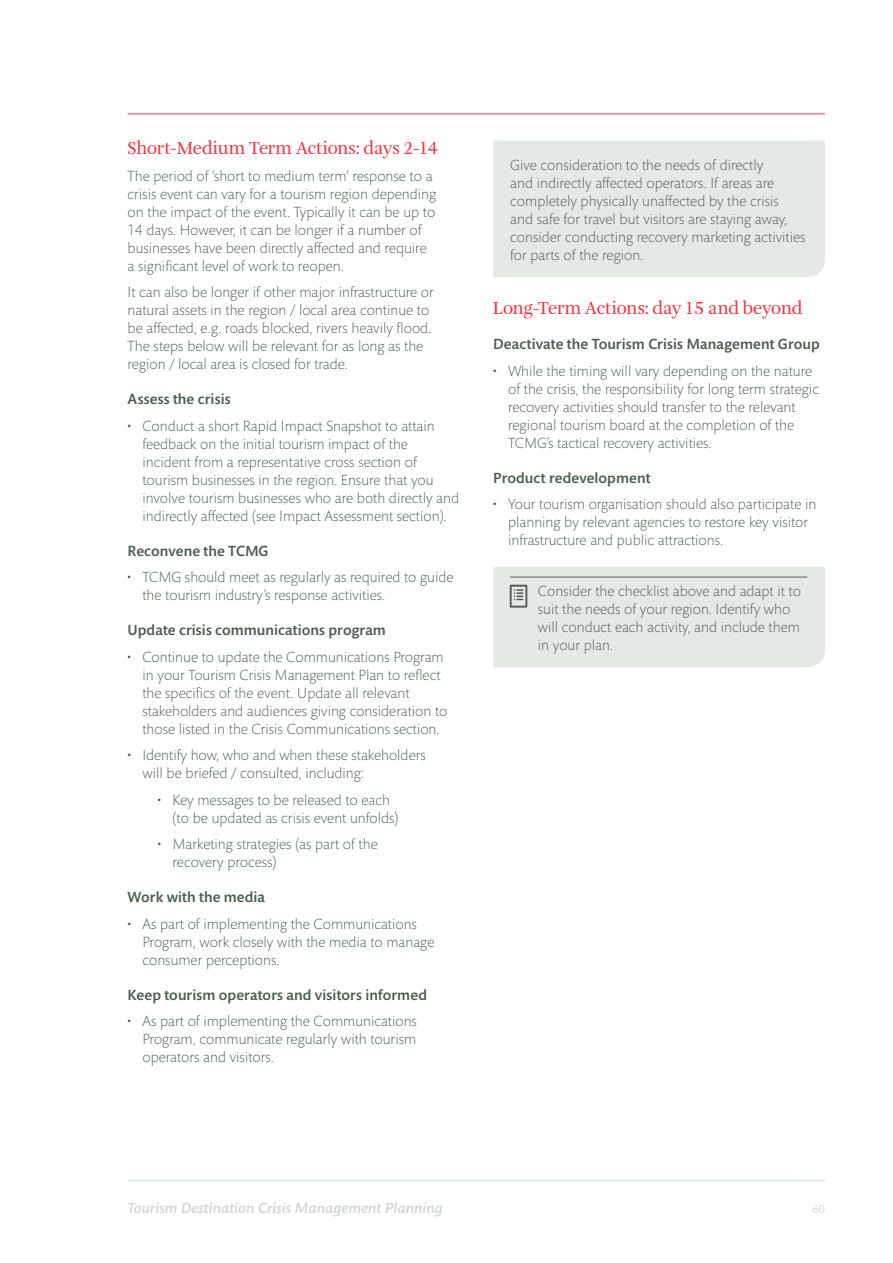
<style>
.page{position:relative;width:893px;height:1263px;background:#fff}
.page>*{position:absolute;margin:0;border:0;box-sizing:border-box;transform-origin:0 0}
.t1{font:18px "Amalia";letter-spacing:-.015em;color:#f7323f}
.t2{font:300 15px/18px "Mundo Sans Pro";color:#4c5b52}
.t3{font:500 15px "Mundo Sans Pro";letter-spacing:.005em;color:#4c5b52}
.t4{font:italic 500 15px "Mundo Sans Pro";color:#d1d8d4}
.t5{font:12px "Mundo Sans Pro";color:#d1d8d4}
</style>
<div class="page">
<hr style="left:128px;top:1180px;width:697px;height:1px;background:#d1d8d4">
<div style="left:493px;top:567px;width:332px;height:100px;background:#e5e9e6"></div>
<hr style="left:128px;top:113px;width:697px;height:1px;background:#f7323f">
<div style="left:493px;top:140px;width:332px;height:137px;background:#e5e9e6"></div>
<p class="t1" style="left:128px;top:138px;width:312px">Short-Medium Term Actions: days 2-14</p>
<p class="t2" style="left:128px;top:167px;width:310px">The period of ‘short to medium term’ response to a crisis event can vary for a tourism region depending on the impact of the event. Typically it can be up to 14 days. However, it can be longer if a number of businesses have been directly affected and require a significant level of work to reopen.</p>
<p class="t2" style="left:128px;top:283px;width:308px">It can also be longer if other major infrastructure or natural assets in the region / local area continue to be affected, e.g. roads blocked, rivers heavily flood.<br>The steps below will be relevant for as long as the region / local area is closed for trade.</p>
<p class="t3" style="left:128px;top:390px;width:105px">Assess the crisis</p>
<p class="t2" style="left:142px;top:417px;width:318px;text-indent:-15px">• Conduct a short Rapid Impact Snapshot to attain feedback on the initial tourism impact of the incident from a representative cross section of tourism businesses in the region. Ensure that you involve tourism businesses who are both directly and indirectly affected (see Impact Assessment section).</p>
<p class="t3" style="left:128px;top:542px;width:143px">Reconvene the TCMG</p>
<p class="t2" style="left:142px;top:568px;width:313px;text-indent:-15px">• TCMG should meet as regularly as required to guide the tourism industry’s response activities.</p>
<p class="t3" style="left:128px;top:621px;width:260px">Update crisis communications program</p>
<p class="t2" style="left:142px;top:648px;width:306px;text-indent:-15px">• Continue to update the Communications Program in your Tourism Crisis Management Plan to reflect the specifics of the event. Update all relevant stakeholders and audiences giving consideration to those listed in the Crisis Communications section.</p>
<p class="t2" style="left:142px;top:746px;width:285px;text-indent:-15px">• Identify how, who and when these stakeholders will be briefed / consulted, including:</p>
<p class="t2" style="left:173px;top:791px;width:227px;text-indent:-15px">• Key messages to be released to each (to be updated as crisis event unfolds)</p>
<p class="t2" style="left:173px;top:835px;width:207px;text-indent:-15px">• Marketing strategies (as part of the recovery process)</p>
<p class="t3" style="left:128px;top:888px;width:139px">Work with the media</p>
<p class="t2" style="left:142px;top:915px;width:294px;text-indent:-15px">• As part of implementing the Communications<br>Program, work closely with the media to manage consumer perceptions.</p>
<p class="t3" style="left:128px;top:986px;width:301px">Keep tourism operators and visitors informed</p>
<p class="t2" style="left:142px;top:1012px;width:276px;text-align:justify;text-indent:-15px">• As part of implementing the Communications Program, communicate regularly with tourism operators and visitors.</p>
<p class="t2" style="left:510px;top:156px;width:297px">Give consideration to the needs of directly<br>and indirectly affected operators. If areas are completely physically unaffected by the crisis<br>and safe for travel but visitors are staying away, consider conducting recovery marketing activities for parts of the region.</p>
<p class="t1" style="left:493px;top:298px;width:311px">Long-Term Actions: day 15 and beyond</p>
<p class="t3" style="left:493px;top:335px;width:328px">Deactivate the Tourism Crisis Management Group</p>
<p class="t2" style="left:508px;top:362px;width:312px;text-indent:-15px">• While the timing will vary depending on the nature of the crisis, the responsibility for long term strategic recovery activities should transfer to the relevant regional tourism board at the completion of the TCMG’s tactical recovery activities.</p>
<p class="t3" style="left:493px;top:469px;width:159px">Product redevelopment</p>
<p class="t2" style="left:508px;top:495px;width:310px;text-indent:-15px">• Your tourism organisation should also participate in planning by relevant agencies to restore key visitor infrastructure and public attractions.</p>
<p class="t2" style="left:538px;top:583px;width:265px">Consider the checklist above and adapt it to suit the needs of your region. Identify who will conduct each activity, and include them in your plan.</p>
<p class="t4" style="left:128px;top:1199px;width:317px">Tourism Destination Crisis Management Planning</p>
<p class="t5" style="left:812px;top:1202px;width:14px">60</p>
</div>
